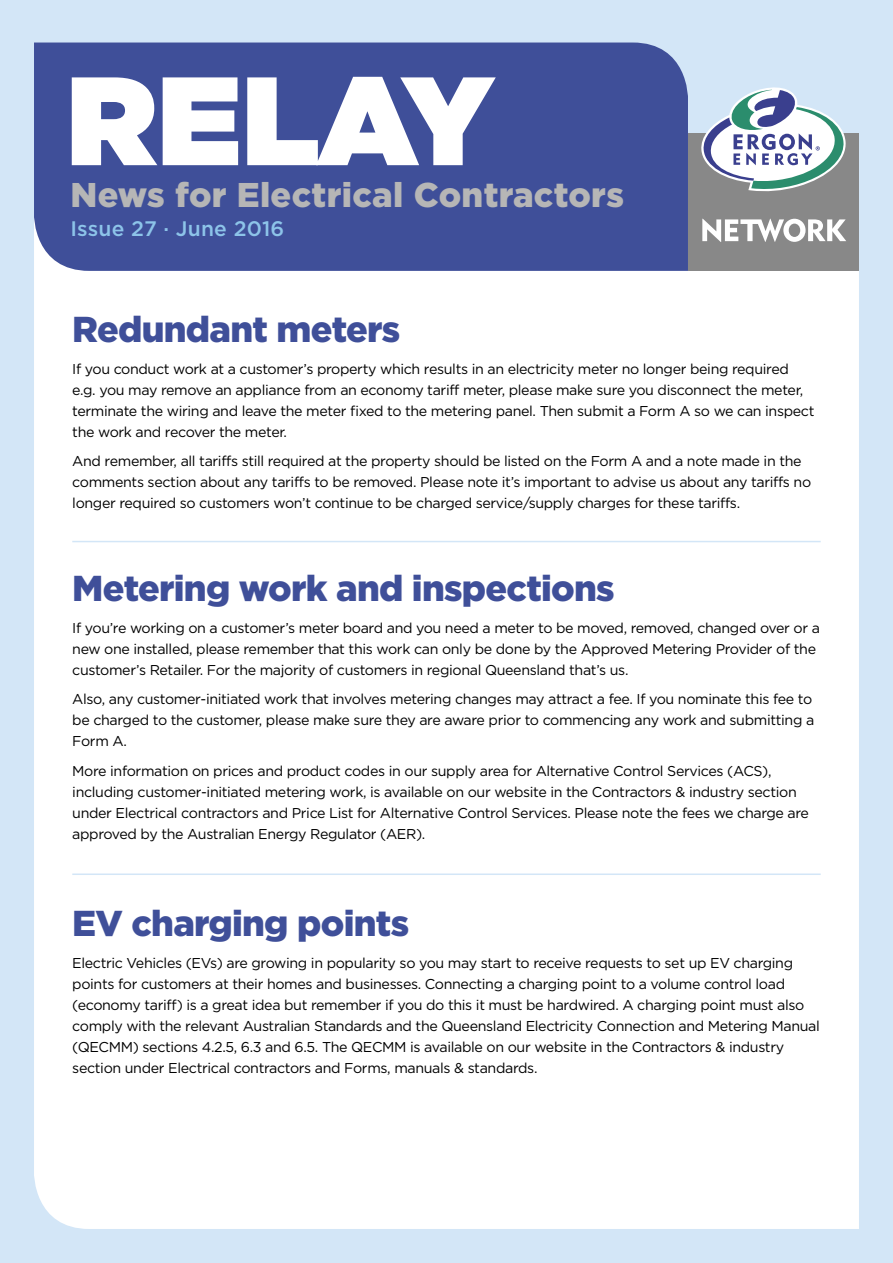
<style>
.page{position:relative;width:893px;height:1263px;background:#d3e6f7}
.page>*{position:absolute;margin:0;border:0;box-sizing:border-box;transform-origin:0 0}
.t1{font:900 36px "Gotham";letter-spacing:-.02em;color:#3f4f99}
.t2{font:900 34.35px "Gotham";letter-spacing:.01em;color:#b6b6b6}
.t3{font:500 21px "Gotham";letter-spacing:.01em;color:#8dc4e9}
.t4{font:14.25px/21px "Gotham";letter-spacing:-.025em;color:#000}
</style>
<div class="page">
<div style="left:34px;top:271px;width:825px;height:958px;background:#fff"></div>
<div style="left:34px;top:43px;width:654px;height:228px;background:#3f4f99"></div>
<hr style="left:72px;top:541px;width:749px;height:1px;background:#d3e6f7">
<hr style="left:72px;top:873px;width:749px;height:2px;background:#d3e6f7">
<div style="left:688px;top:134px;width:171px;height:137px;background:#888"></div>
<svg style="left:700px;top:87px;width:146px;height:105px"></svg>
<svg style="left:702px;top:219px;width:144px;height:23px"></svg>
<svg style="left:72px;top:77px;width:424px;height:88px;background:#bcc1db"></svg>
<h2 class="t2" style="left:70px;top:174px;width:555px">News for Electrical Contractors</h2>
<h3 class="t3" style="left:70px;top:216px;width:216px">Issue 27 · June 2016</h3>
<h1 class="t1" style="left:72px;top:307px;width:330px">Redundant meters</h1>
<p class="t4" style="left:72px;top:358px;width:744px">If you conduct work at a customer’s property which results in an electricity meter no longer being required e.g. you may remove an appliance from an economy tariff meter, please make sure you disconnect the meter, terminate the wiring and leave the meter fixed to the metering panel. Then submit a Form A so we can inspect the work and recover the meter.</p>
<p class="t4" style="left:72px;top:451px;width:740px">And remember, all tariffs still required at the property should be listed on the Form A and a note made in the comments section about any tariffs to be removed. Please note it’s important to advise us about any tariffs no longer required so customers won’t continue to be charged service/supply charges for these tariffs.</p>
<h1 class="t1" style="left:72px;top:566px;width:544px">Metering work and inspections</h1>
<p class="t4" style="left:72px;top:617px;width:749px">If you’re working on a customer’s meter board and you need a meter to be moved, removed, changed over or a new one installed, please remember that this work can only be done by the Approved Metering Provider of the customer’s Retailer. For the majority of customers in regional Queensland that’s us.</p>
<p class="t4" style="left:72px;top:688px;width:743px">Also, any customer-initiated work that involves metering changes may attract a fee. If you nominate this fee to be charged to the customer, please make sure they are aware prior to commencing any work and submitting a<br>Form A.</p>
<p class="t4" style="left:72px;top:760px;width:738px">More information on prices and product codes in our supply area for Alternative Control Services (ACS), including customer-initiated metering work, is available on our website in the Contractors &amp; industry section under Electrical contractors and Price List for Alternative Control Services. Please note the fees we charge are approved by the Australian Energy Regulator (AER).</p>
<h1 class="t1" style="left:72px;top:902px;width:338px">EV charging points</h1>
<p class="t4" style="left:72px;top:953px;width:749px">Electric Vehicles (EVs) are growing in popularity so you may start to receive requests to set up EV charging points for customers at their homes and businesses. Connecting a charging point to a volume control load (economy tariff) is a great idea but remember if you do this it must be hardwired. A charging point must also comply with the relevant Australian Standards and the Queensland Electricity Connection and Metering Manual (QECMM) sections 4.2.5, 6.3 and 6.5. The QECMM is available on our website in the Contractors &amp; industry section under Electrical contractors and Forms, manuals &amp; standards.</p>
</div>
